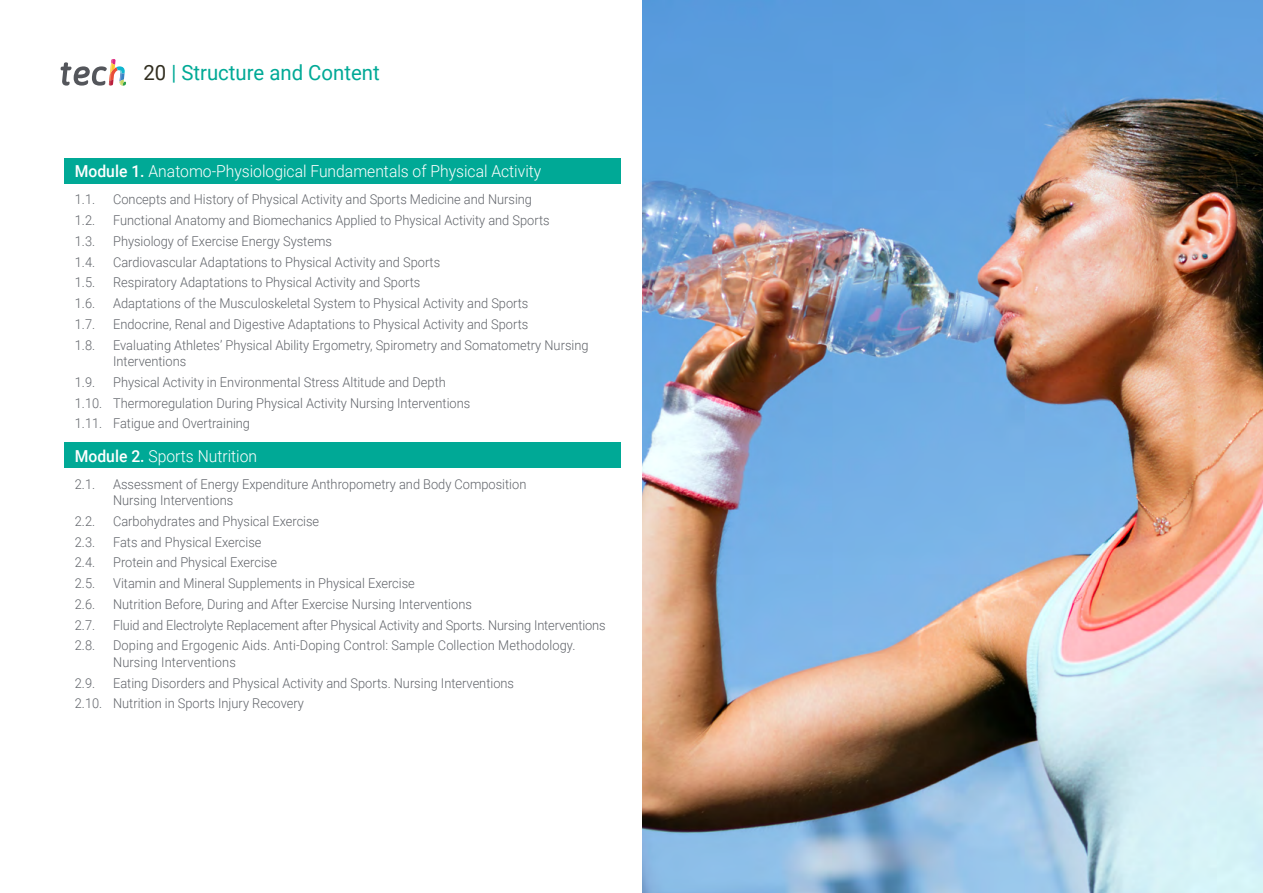
<style>
.page{position:relative;width:1263px;height:893px;background:#fff}
.page>*{position:absolute;margin:0;border:0;box-sizing:border-box;transform-origin:0 0}
.t1{font:21px "Roboto";color:#00a996}
.t2{font:300 16.5px "Roboto";color:#fff;scale:.95 1}
.t3{font:300 13.5px/16.5px "Roboto";color:#61646a;scale:.95 1}
.s1{color:#312e20}
.s2{font-weight:500}
</style>
<div class="page">
<div style="left:64px;top:159px;width:557px;height:25px;background:#00a996"></div>
<div style="left:64px;top:443px;width:557px;height:25px;background:#00a996"></div>
<img style="left:642px;top:0;width:621px;height:893px">
<svg style="left:61px;top:59px;width:65px;height:27px"></svg>
<h1 class="t1" style="left:144px;top:57px;width:238px"><span class="s1">20</span> | Structure and Content</h1>
<p class="t2" style="left:75px;top:160px;width:492px"><span class="s2">Module 1.</span> Anatomo-Physiological Fundamentals of Physical Activity</p>
<p class="t3" style="left:75px;top:191px;width:23px">1.1.</p>
<p class="t3" style="left:113px;top:191px;width:442px">Concepts and History of Physical Activity and Sports Medicine and Nursing</p>
<p class="t3" style="left:75px;top:212px;width:23px">1.2.</p>
<p class="t3" style="left:113px;top:212px;width:461px">Functional Anatomy and Biomechanics Applied to Physical Activity and Sports</p>
<p class="t3" style="left:75px;top:232px;width:23px">1.3.</p>
<p class="t3" style="left:113px;top:232px;width:232px">Physiology of Exercise Energy Systems</p>
<p class="t3" style="left:75px;top:253px;width:23px">1.4.</p>
<p class="t3" style="left:113px;top:253px;width:346px">Cardiovascular Adaptations to Physical Activity and Sports</p>
<p class="t3" style="left:75px;top:274px;width:23px">1.5.</p>
<p class="t3" style="left:113px;top:274px;width:325px">Respiratory Adaptations to Physical Activity and Sports</p>
<p class="t3" style="left:75px;top:295px;width:23px">1.6.</p>
<p class="t3" style="left:113px;top:295px;width:439px">Adaptations of the Musculoskeletal System to Physical Activity and Sports</p>
<p class="t3" style="left:75px;top:315px;width:23px">1.7.</p>
<p class="t3" style="left:113px;top:315px;width:439px">Endocrine, Renal and Digestive Adaptations to Physical Activity and Sports</p>
<p class="t3" style="left:75px;top:336px;width:23px">1.8.</p>
<p class="t3" style="left:113px;top:336px;width:502px">Evaluating Athletes’ Physical Ability Ergometry, Spirometry and Somatometry Nursing<br>Interventions</p>
<p class="t3" style="left:75px;top:373px;width:23px">1.9.</p>
<p class="t3" style="left:75px;top:371px;width:418px;line-height:20.7px;text-indent:38px">Physical Activity in Environmental Stress Altitude and Depth<br>1.10. Thermoregulation During Physical Activity Nursing Interventions<br>1.11. Fatigue and Overtraining</p>
<p class="t2" style="left:75px;top:444px;width:193px"><span class="s2">Module 2.</span> Sports Nutrition</p>
<p class="t3" style="left:75px;top:475px;width:23px">2.1.</p>
<p class="t3" style="left:113px;top:475px;width:436px">Assessment of Energy Expenditure Anthropometry and Body Composition<br>Nursing Interventions</p>
<p class="t3" style="left:75px;top:512px;width:23px">2.2.</p>
<p class="t3" style="left:113px;top:512px;width:218px">Carbohydrates and Physical Exercise</p>
<p class="t3" style="left:75px;top:533px;width:23px">2.3.</p>
<p class="t3" style="left:113px;top:533px;width:158px">Fats and Physical Exercise</p>
<p class="t3" style="left:75px;top:554px;width:23px">2.4.</p>
<p class="t3" style="left:113px;top:554px;width:174px">Protein and Physical Exercise</p>
<p class="t3" style="left:75px;top:575px;width:23px">2.5.</p>
<p class="t3" style="left:113px;top:575px;width:319px">Vitamin and Mineral Supplements in Physical Exercise</p>
<p class="t3" style="left:75px;top:595px;width:23px">2.6.</p>
<p class="t3" style="left:113px;top:595px;width:379px">Nutrition Before, During and After Exercise Nursing Interventions</p>
<p class="t3" style="left:75px;top:616px;width:23px">2.7.</p>
<p class="t3" style="left:113px;top:616px;width:520px">Fluid and Electrolyte Replacement after Physical Activity and Sports. Nursing Interventions</p>
<p class="t3" style="left:75px;top:637px;width:23px">2.8.</p>
<p class="t3" style="left:113px;top:637px;width:488px">Doping and Ergogenic Aids. Anti-Doping Control: Sample Collection Methodology.<br>Nursing Interventions</p>
<p class="t3" style="left:75px;top:674px;width:23px">2.9.</p>
<p class="t3" style="left:75px;top:672px;width:464px;line-height:20.7px;text-indent:38px">Eating Disorders and Physical Activity and Sports. Nursing Interventions<br>2.10. Nutrition in Sports Injury Recovery</p>
</div>
